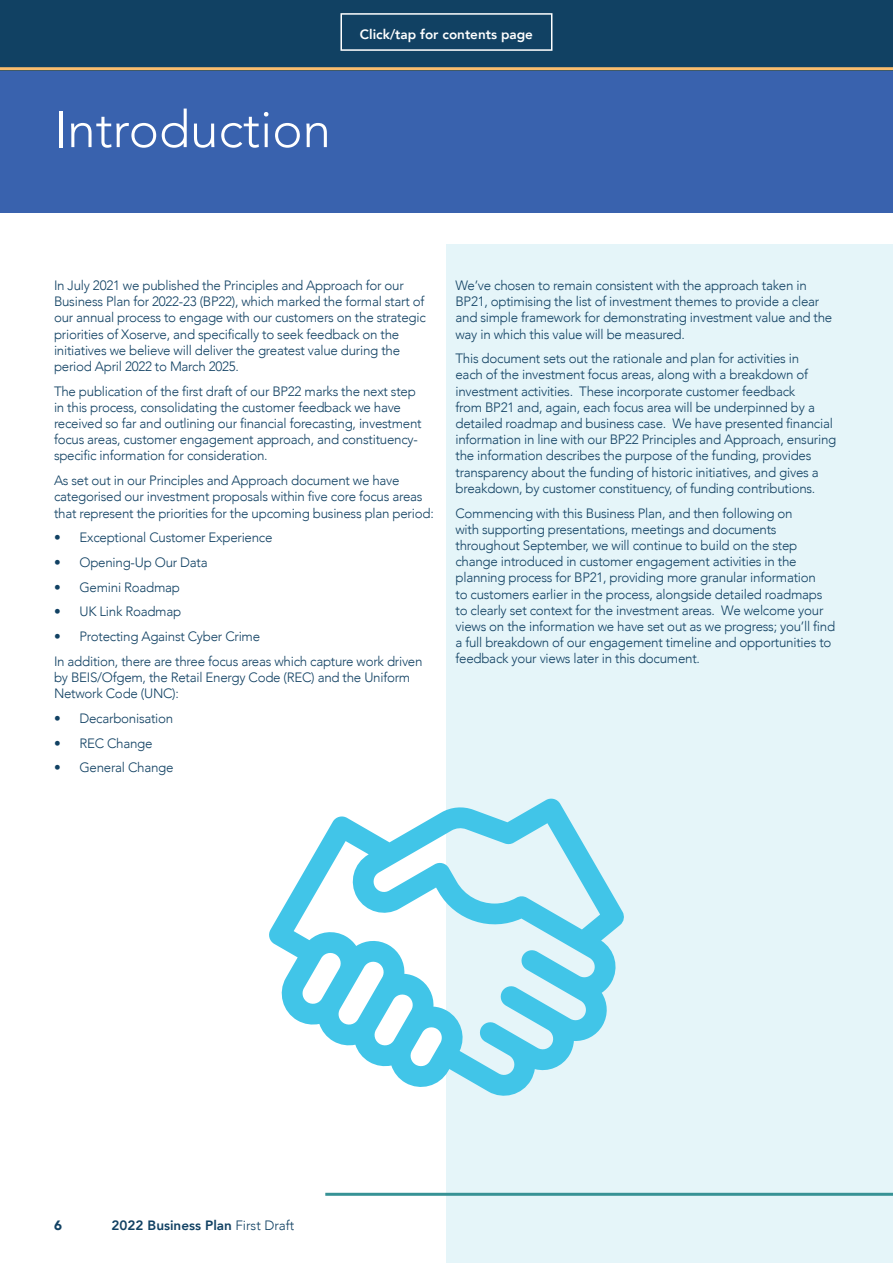
<style>
.page{position:relative;width:893px;height:1263px;background:#fff}
.page>*{position:absolute;margin:0;border:0;box-sizing:border-box;transform-origin:0 0}
.t1{font:300 51px "Avenir";color:#fff}
.t2{font:300 13.5px/16.2px "Avenir";letter-spacing:-.02em;color:#114163}
.t3{font:800 13.5px "Avenir";color:#114163}
.t4{font:800 13.5px "Avenir";color:#fff}
.t5{font:900 13.5px "Avenir";color:#114163}
.s1{font-weight:300}
</style>
<div class="page">
<div style="left:0;top:0;width:893px;height:213px;background:#3962ae"></div>
<div style="left:446px;top:244px;width:447px;height:1019px;background:#e5f5f9"></div>
<div style="left:0;top:0;width:893px;height:70px;background:#114163"></div>
<svg style="left:269px;top:798px;width:355px;height:298px"></svg>
<hr style="left:325px;top:1193px;width:568px;height:3px;background:#379295">
<hr style="left:0;top:67px;width:893px;height:3px;background:#f9bd6e">
<div style="left:340px;top:13px;width:212px;height:38px;border:2px solid #fff"></div>
<h1 class="t1" style="left:54px;top:99px;width:278px">Introduction</h1>
<p class="t4" style="left:360px;top:24px;width:175px">Click/tap for contents page</p>
<p class="t2" style="left:54px;top:277px;width:373px">In July 2021 we published the Principles and Approach for our Business Plan for 2022-23 (BP22), which marked the formal start of our annual process to engage with our customers on the strategic priorities of Xoserve, and specifically to seek feedback on the initiatives we believe will deliver the greatest value during the period April 2022 to March 2025.</p>
<p class="t2" style="left:54px;top:383px;width:369px">The publication of the first draft of our BP22 marks the next step in this process, consolidating the customer feedback we have received so far and outlining our financial forecasting, investment focus areas, customer engagement approach, and constituency&shy;specific information for consideration.</p>
<p class="t2" style="left:54px;top:472px;width:381px">As set out in our Principles and Approach document we have categorised our investment proposals within five core focus areas that represent the priorities for the upcoming business plan period:</p>
<p class="t2" style="left:54px;top:529px;width:220px">• Exceptional Customer Experience</p>
<p class="t2" style="left:54px;top:554px;width:155px">• Opening-Up Our Data</p>
<p class="t2" style="left:54px;top:579px;width:128px">• Gemini Roadmap</p>
<p class="t2" style="left:54px;top:604px;width:129px">• UK Link Roadmap</p>
<p class="t2" style="left:54px;top:624px;width:370px;line-height:24.8px">• Protecting Against Cyber Crime<br>In addition, there are three focus areas which capture work driven</p>
<p class="t2" style="left:54px;top:669px;width:358px">by BEIS/Ofgem, the Retail Energy Code (REC) and the Uniform<br>Network Code (UNC):</p>
<p class="t2" style="left:54px;top:710px;width:121px">• Decarbonisation</p>
<p class="t2" style="left:54px;top:735px;width:100px">• REC Change</p>
<p class="t2" style="left:54px;top:760px;width:121px">• General Change</p>
<p class="t2" style="left:455px;top:277px;width:378px">We’ve chosen to remain consistent with the approach taken in BP21, optimising the list of investment themes to provide a clear and simple framework for demonstrating investment value and the way in which this value will be measured.</p>
<p class="t2" style="left:455px;top:350px;width:382px">This document sets out the rationale and plan for activities in<br>each of the investment focus areas, along with a breakdown of investment activities. These incorporate customer feedback<br>from BP21 and, again, each focus area will be underpinned by a detailed roadmap and business case. We have presented financial information in line with our BP22 Principles and Approach, ensuring the information describes the purpose of the funding, provides transparency about the funding of historic initiatives, and gives a breakdown, by customer constituency, of funding contributions.</p>
<p class="t2" style="left:455px;top:505px;width:381px">Commencing with this Business Plan, and then following on<br>with supporting presentations, meetings and documents throughout September, we will continue to build on the step change introduced in customer engagement activities in the planning process for BP21, providing more granular information<br>to customers earlier in the process, alongside detailed roadmaps to clearly set context for the investment areas. We welcome your views on the information we have set out as we progress; you’ll find a full breakdown of our engagement timeline and opportunities to feedback your views later in this document.</p>
<p class="t5" style="left:54px;top:1214px;width:9px">6</p>
<p class="t3" style="left:112px;top:1215px;width:184px">2022 Business Plan <span class="s1">First Draft</span></p>
</div>
